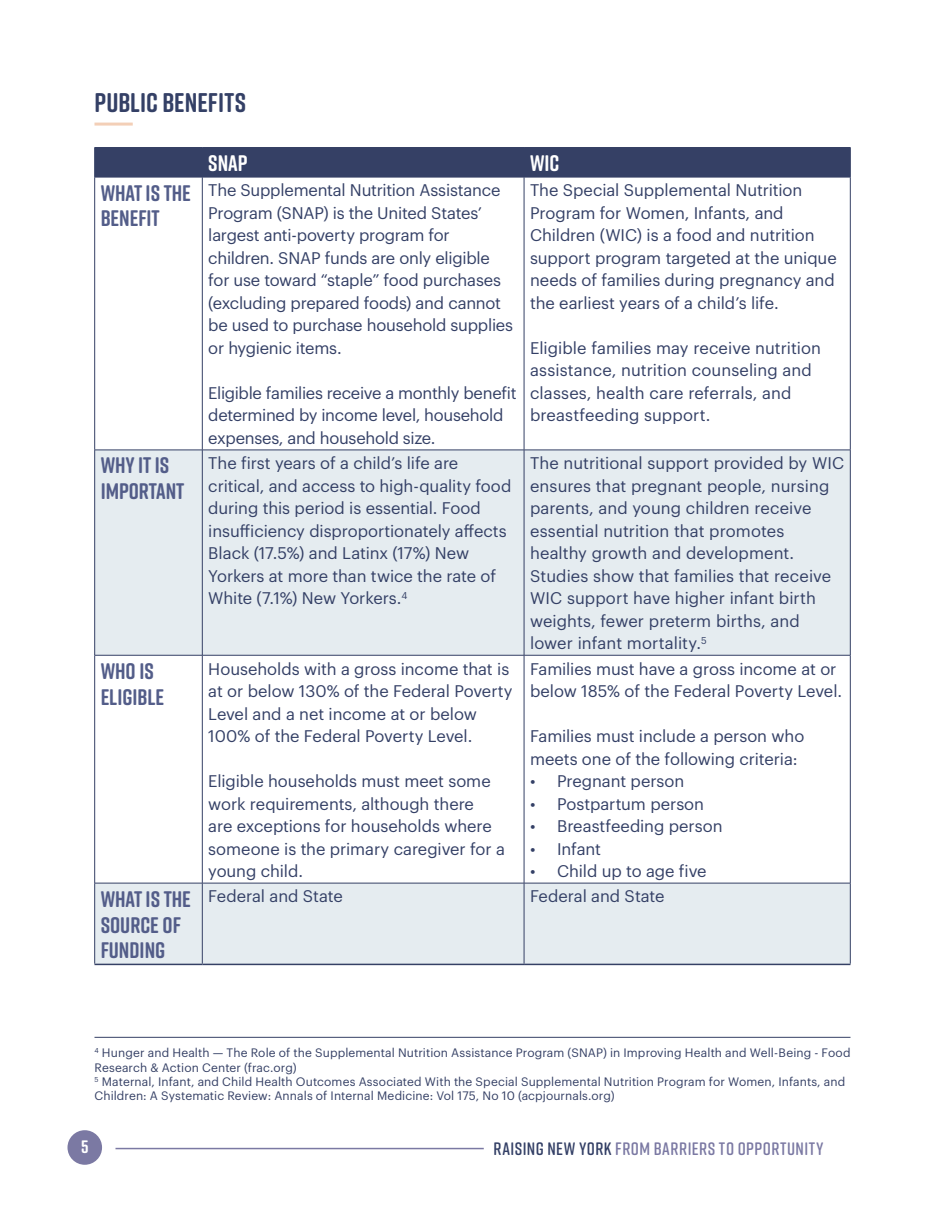
<style>
.page{position:relative;width:945px;height:1215px;background:#fff}
.page>*{position:absolute;margin:0;border:0;box-sizing:border-box;transform-origin:0 0}
.subheads{font:700 27px "Rift Soft";letter-spacing:.005em;color:#344066}
.table_headers{font:700 22.5px/25.8px "Rift Soft";color:#535d89}
.table_headers-2{font:700 22.5px "Rift Soft";color:#fff}
.t1{font:600 18px "Rift Soft";letter-spacing:.025em;color:#7b79a3}
.t2{font:700 18px "Rift Soft";color:#fff}
.body_text{font:16.5px/22.5px "Graphik";letter-spacing:-.005em;color:#344066}
.Footnote_text{font:12px/14.4px "Graphik";letter-spacing:.01em;color:#354065}
.s1{color:#344066}
</style>
<div class="page">
<hr style="left:116px;top:1148px;width:368px;height:1px;background:#7b79a3">
<div style="left:68px;top:1130px;width:34px;height:35px;background:#7b79a3;border-radius:50%"></div>
<hr style="left:94px;top:123px;width:39px;height:3px;background:#f3cfb7">
<svg style="left:95px;top:451px;width:755px;height:513px;fill:#e5ecf0"></svg>
<hr style="left:94px;top:147px;width:108px;height:1px;background:#354065">
<hr style="left:202px;top:147px;width:322px;height:1px;background:#354065">
<hr style="left:524px;top:147px;width:326px;height:1px;background:#354065">
<div style="left:94px;top:148px;width:757px;height:29px;background:#354065"></div>
<hr style="left:94px;top:177px;width:108px;height:1px;background:#354065">
<hr style="left:94px;top:177px;width:1px;height:273px;background:#354065">
<hr style="left:202px;top:177px;width:322px;height:1px;background:#354065">
<hr style="left:202px;top:177px;width:1px;height:273px;background:#354065">
<hr style="left:524px;top:177px;width:326px;height:1px;background:#354065">
<hr style="left:524px;top:177px;width:1px;height:273px;background:#354065">
<hr style="left:850px;top:177px;width:1px;height:273px;background:#354065">
<hr style="left:94px;top:450px;width:108px;height:1px;background:#354065">
<hr style="left:94px;top:450px;width:1px;height:205px;background:#354065">
<hr style="left:202px;top:450px;width:322px;height:1px;background:#354065">
<hr style="left:202px;top:450px;width:1px;height:205px;background:#354065">
<hr style="left:524px;top:450px;width:326px;height:1px;background:#354065">
<hr style="left:524px;top:450px;width:1px;height:205px;background:#354065">
<hr style="left:850px;top:450px;width:1px;height:205px;background:#354065">
<hr style="left:94px;top:655px;width:108px;height:1px;background:#354065">
<hr style="left:94px;top:655px;width:1px;height:228px;background:#354065">
<hr style="left:202px;top:655px;width:322px;height:1px;background:#354065">
<hr style="left:202px;top:655px;width:1px;height:228px;background:#354065">
<hr style="left:524px;top:655px;width:326px;height:1px;background:#354065">
<hr style="left:524px;top:655px;width:1px;height:228px;background:#354065">
<hr style="left:850px;top:655px;width:1px;height:228px;background:#354065">
<hr style="left:94px;top:883px;width:108px;height:1px;background:#354065">
<hr style="left:94px;top:883px;width:1px;height:81px;background:#354065">
<hr style="left:202px;top:883px;width:322px;height:1px;background:#354065">
<hr style="left:202px;top:883px;width:1px;height:81px;background:#354065">
<hr style="left:524px;top:883px;width:326px;height:1px;background:#354065">
<hr style="left:524px;top:883px;width:1px;height:81px;background:#354065">
<hr style="left:850px;top:883px;width:1px;height:81px;background:#354065">
<hr style="left:94px;top:964px;width:108px;height:1px;background:#354065">
<hr style="left:202px;top:964px;width:322px;height:1px;background:#354065">
<hr style="left:524px;top:964px;width:326px;height:1px;background:#354065">
<hr style="left:94px;top:1037px;width:756px;height:1px;background:#354065">
<p class="subheads" style="left:94px;top:83px;width:153px">PUBLIC BENEFITS</p>
<p class="table_headers-2" style="left:208px;top:147px;width:41px">SNAP</p>
<p class="table_headers-2" style="left:530px;top:147px;width:31px">WIC</p>
<p class="table_headers" style="left:101px;top:179px;width:92px">WHAT IS THE<br>BENEFIT</p>
<p class="body_text" style="left:208px;top:178px;width:306px">The Supplemental Nutrition Assistance Program (SNAP) is the United States’ largest anti-poverty program for children. SNAP funds are only eligible for use toward “staple” food purchases (excluding prepared foods) and cannot be used to purchase household supplies or hygienic items.</p>
<p class="body_text" style="left:208px;top:380px;width:310px">Eligible families receive a monthly benefit determined by income level, household expenses, and household size.</p>
<p class="body_text" style="left:530px;top:178px;width:308px">The Special Supplemental Nutrition Program for Women, Infants, and Children (WIC) is a food and nutrition support program targeted at the unique needs of families during pregnancy and the earliest years of a child’s life.</p>
<p class="body_text" style="left:530px;top:335px;width:293px">Eligible families may receive nutrition assistance, nutrition counseling and classes, health care referrals, and breastfeeding support.</p>
<p class="table_headers" style="left:101px;top:452px;width:85px">WHY IT IS<br>IMPORTANT</p>
<p class="body_text" style="left:208px;top:451px;width:305px">The first years of a child’s life are critical, and access to high-quality food during this period is essential. Food insufficiency disproportionately affects Black (17.5%) and Latinx (17%) New Yorkers at more than twice the rate of White (7.1%) New Yorkers.<sup>4</sup></p>
<p class="body_text" style="left:530px;top:451px;width:316px">The nutritional support provided by WIC ensures that pregnant people, nursing parents, and young children receive essential nutrition that promotes healthy growth and development.<br>Studies show that families that receive WIC support have higher infant birth weights, fewer preterm births, and lower infant mortality.<sup>5</sup></p>
<p class="table_headers" style="left:101px;top:658px;width:65px">WHO IS<br>ELIGIBLE</p>
<p class="body_text" style="left:208px;top:656px;width:306px">Households with a gross income that is at or below 130% of the Federal Poverty Level and a net income at or below 100% of the Federal Poverty Level.</p>
<p class="body_text" style="left:208px;top:769px;width:298px">Eligible households must meet some work requirements, although there<br>are exceptions for households where someone is the primary caregiver for a young child.</p>
<p class="body_text" style="left:530px;top:656px;width:314px">Families must have a gross income at or below 185% of the Federal Poverty Level.</p>
<p class="body_text" style="left:530px;top:724px;width:276px">Families must include a person who meets one of the following criteria:</p>
<p class="body_text" style="left:530px;top:769px;width:156px">• Pregnant person</p>
<p class="body_text" style="left:530px;top:791px;width:176px">• Postpartum person</p>
<p class="body_text" style="left:530px;top:814px;width:194px">• Breastfeeding person</p>
<p class="body_text" style="left:530px;top:836px;width:73px">• Infant</p>
<p class="body_text" style="left:530px;top:859px;width:178px">• Child up to age five</p>
<p class="table_headers" style="left:101px;top:885px;width:92px">WHAT IS THE<br>SOURCE OF<br>FUNDING</p>
<p class="body_text" style="left:208px;top:884px;width:136px">Federal and State</p>
<p class="body_text" style="left:530px;top:884px;width:136px">Federal and State</p>
<p class="Footnote_text" style="left:94px;top:1045px;width:758px"><sup>4</sup> Hunger and Health — The Role of the Supplemental Nutrition Assistance Program (SNAP) in Improving Health and Well-Being - Food<br>Research &amp; Action Center (frac.org)</p>
<p class="Footnote_text" style="left:94px;top:1073px;width:752px"><sup>5</sup> Maternal, Infant, and Child Health Outcomes Associated With the Special Supplemental Nutrition Program for Women, Infants, and<br>Children: A Systematic Review: Annals of Internal Medicine: Vol 175, No 10 (acpjournals.org)</p>
<p class="t2" style="left:81px;top:1134px;width:9px">5</p>
<p class="t1" style="left:494px;top:1135px;width:332px"><span class="s1">RAISING NEW YORK</span> FROM BARRIERS TO OPPORTUNITY</p>
</div>
